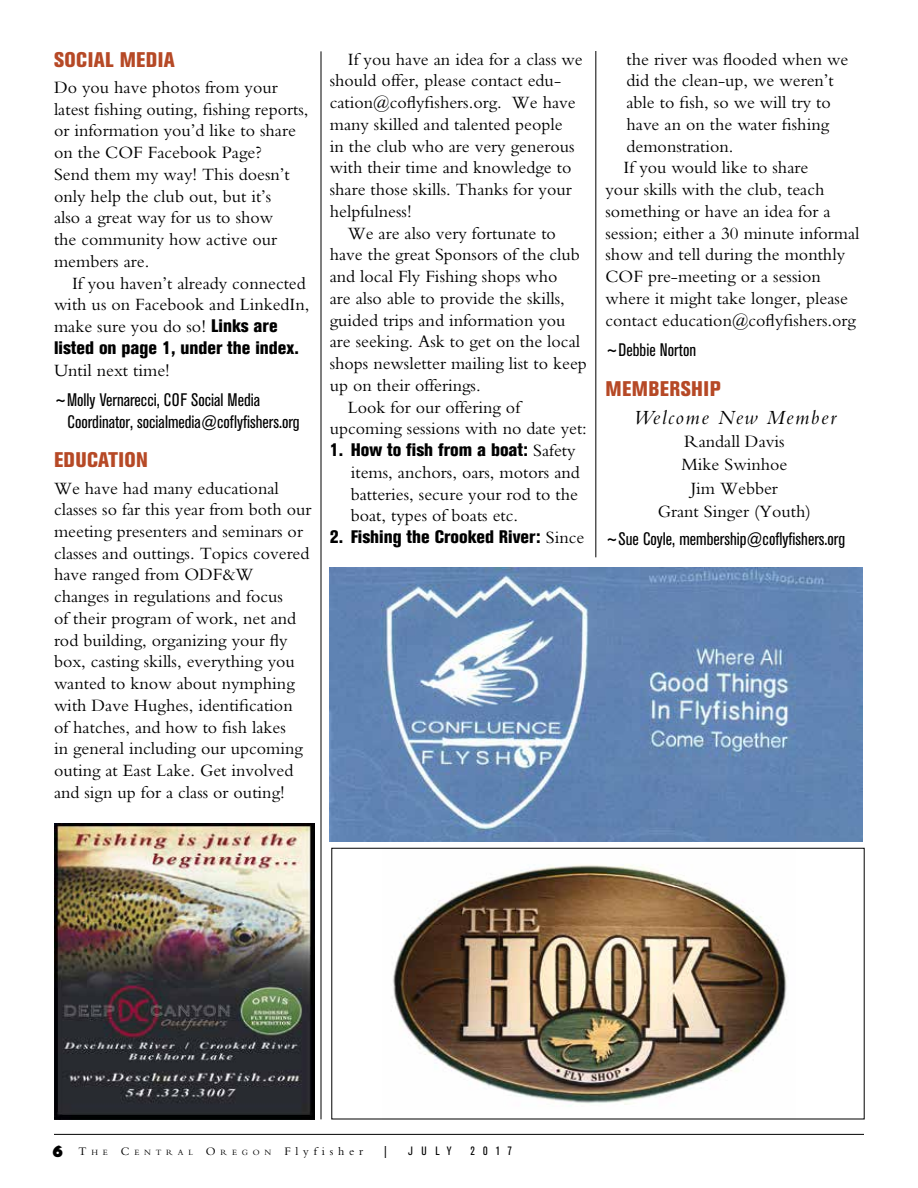
<style>
.page{position:relative;width:918px;height:1188px;background:#fff}
.page>*{position:absolute;margin:0;border:0;box-sizing:border-box;transform-origin:0 0}
.t1{font:800 condensed 21px "Akzidenz Grotesk BE";letter-spacing:.02em;color:#b64926}
.t2{font:italic 21px "Bembo";letter-spacing:.08em;color:#000}
.t3{font:18px/21.8px "Bembo";color:#000}
.t4{font:condensed 18px/21.8px "Akzidenz Grotesk BE";color:#000}
.t5{font:800 condensed 18px "Akzidenz Grotesk BE";color:#000}
.t6{font:condensed 12px "Akzidenz Grotesk BE";letter-spacing:.68em;color:#000}
.t7{font:8.4px "Bembo";letter-spacing:.57em;color:#000}
.s1{font-family:"Akzidenz Grotesk BE";font-weight:800;font-stretch:condensed}
.s2{font-family:"Bembo";font-weight:400;font-stretch:normal}
.s3{font-family:"Gill Sans Extra Bold Display";font-size:16.5px}
.s4{font-size:12px}
</style>
<div class="page">
<hr style="left:54px;top:1134px;width:810px;height:1px;background:#000">
<hr style="left:321px;top:51px;width:1px;height:1068px;background:#000">
<hr style="left:595px;top:51px;width:1px;height:506px;background:#000">
<img style="left:54px;top:823px;width:260px;height:296px">
<img style="left:393px;top:865px;width:394px;height:242px">
<img style="left:330px;top:567px;width:532px;height:275px">
<p class="t1" style="left:54px;top:47px;width:122px">SOCIAL MEDIA</p>
<p class="t3" style="left:54px;top:76px;width:256px">Do you have photos from your latest fishing outing, fishing reports, or information you’d like to share on the COF Facebook Page?<br>Send them my way! This doesn’t only help the club out, but it’s<br>also a great way for us to show<br>the community how active our members are.</p>
<p class="t3" style="left:54px;top:272px;width:257px;text-indent:18px">If you haven’t already connected with us on Facebook and LinkedIn, make sure you do so! <span class="s1">Links are</span></p>
<p class="t5" style="left:54px;top:337px;width:246px">listed on page 1, under the index.</p>
<p class="t3" style="left:54px;top:359px;width:117px">Until next time!</p>
<p class="t4" style="left:68px;top:390px;width:234px;text-indent:-14px">~Molly Vernarecci, COF Social Media<br>Coordinator, socialmedia@coflyfishers.org</p>
<p class="t1" style="left:54px;top:448px;width:96px">EDUCATION</p>
<p class="t3" style="left:54px;top:477px;width:259px">We have had many educational classes so far this year from both our meeting presenters and seminars or classes and outtings. Topics covered have ranged from ODF&amp;W changes in regulations and focus<br>of their program of work, net and rod building, organizing your fly box, casting skills, everything you wanted to know about nymphing with Dave Hughes, identification<br>of hatches, and how to fish lakes<br>in general including our upcoming outing at East Lake. Get involved and sign up for a class or outing!</p>
<p class="t3" style="left:330px;top:48px;width:254px;text-indent:18px">If you have an idea for a class we should offer, please contact edu&shy;cation@coflyfishers.org. We have many skilled and talented people<br>in the club who are very generous with their time and knowledge to share those skills. Thanks for your helpfulness!</p>
<p class="t3" style="left:348px;top:222px;width:210px">We are also very fortunate to</p>
<p class="t3" style="left:330px;top:244px;width:252px">have the great Sponsors of the club</p>
<p class="t3" style="left:330px;top:265px;width:229px">and local Fly Fishing shops who</p>
<p class="t3" style="left:330px;top:287px;width:237px">are also able to provide the skills,</p>
<p class="t3" style="left:330px;top:309px;width:237px">guided trips and information you</p>
<p class="t3" style="left:330px;top:331px;width:252px">are seeking. Ask to get on the local</p>
<p class="t3" style="left:330px;top:352px;width:259px">shops newsletter mailing list to keep</p>
<p class="t3" style="left:330px;top:374px;width:152px">up on their offerings.</p>
<p class="t3" style="left:348px;top:396px;width:174px">Look for our offering of</p>
<p class="t3" style="left:330px;top:418px;width:259px">upcoming sessions with no date yet:</p>
<p class="t5" style="left:330px;top:439px;width:247px">1. How to fish from a boat: <span class="s2">Safety</span></p>
<p class="t3" style="left:351px;top:461px;width:231px;text-align:justify">items, anchors, oars, motors and batteries, secure your rod to the boat, types of boats etc.</p>
<p class="t5" style="left:330px;top:526px;width:256px">2. Fishing the Crooked River: <span class="s2">Since</span></p>
<p class="t3" style="left:627px;top:48px;width:223px">the river was flooded when we</p>
<p class="t3" style="left:627px;top:69px;width:209px">did the clean-up, we weren’t</p>
<p class="t3" style="left:627px;top:91px;width:206px">able to fish, so we will try to</p>
<p class="t3" style="left:627px;top:113px;width:204px">have an on the water fishing</p>
<p class="t3" style="left:627px;top:135px;width:109px">demonstration.</p>
<p class="t3" style="left:624px;top:156px;width:186px">If you would like to share</p>
<p class="t3" style="left:606px;top:178px;width:220px">your skills with the club, teach</p>
<p class="t3" style="left:606px;top:200px;width:227px">something or have an idea for a</p>
<p class="t3" style="left:606px;top:222px;width:256px">session; either a 30 minute informal</p>
<p class="t3" style="left:606px;top:243px;width:241px">show and tell during the monthly</p>
<p class="t3" style="left:606px;top:265px;width:217px">COF pre-meeting or a session</p>
<p class="t3" style="left:606px;top:287px;width:244px">where it might take longer, please</p>
<p class="t3" style="left:606px;top:309px;width:252px">contact education@coflyfishers.org</p>
<p class="t4" style="left:606px;top:340px;width:92px">~Debbie Norton</p>
<p class="t1" style="left:606px;top:376px;width:117px">MEMBERSHIP</p>
<p class="t2" style="left:633px;top:405px;width:204px">Welcome New Member</p>
<p class="t3" style="left:658px;top:430px;width:155px;line-height:23.2px;text-align:center">Randall Davis<br>Mike Swinhoe<br>Jim Webber<br>Grant Singer (Youth)</p>
<p class="t4" style="left:606px;top:528px;width:241px">~Sue Coyle, membership@coflyfishers.org</p>
<p class="t7" style="left:52px;top:1148px;width:312px"><span class="s3">6</span> <span class="s4">T</span>HE <span class="s4">C</span>ENTRAL <span class="s4">O</span>REGON <span class="s4">Flyfisher</span></p>
<p class="t6" style="left:384px;top:1145px;width:4px">|</p>
<p class="t6" style="left:408px;top:1145px;width:45px">JULY</p>
<p class="t6" style="left:471px;top:1145px;width:43px">2017</p>
</div>
